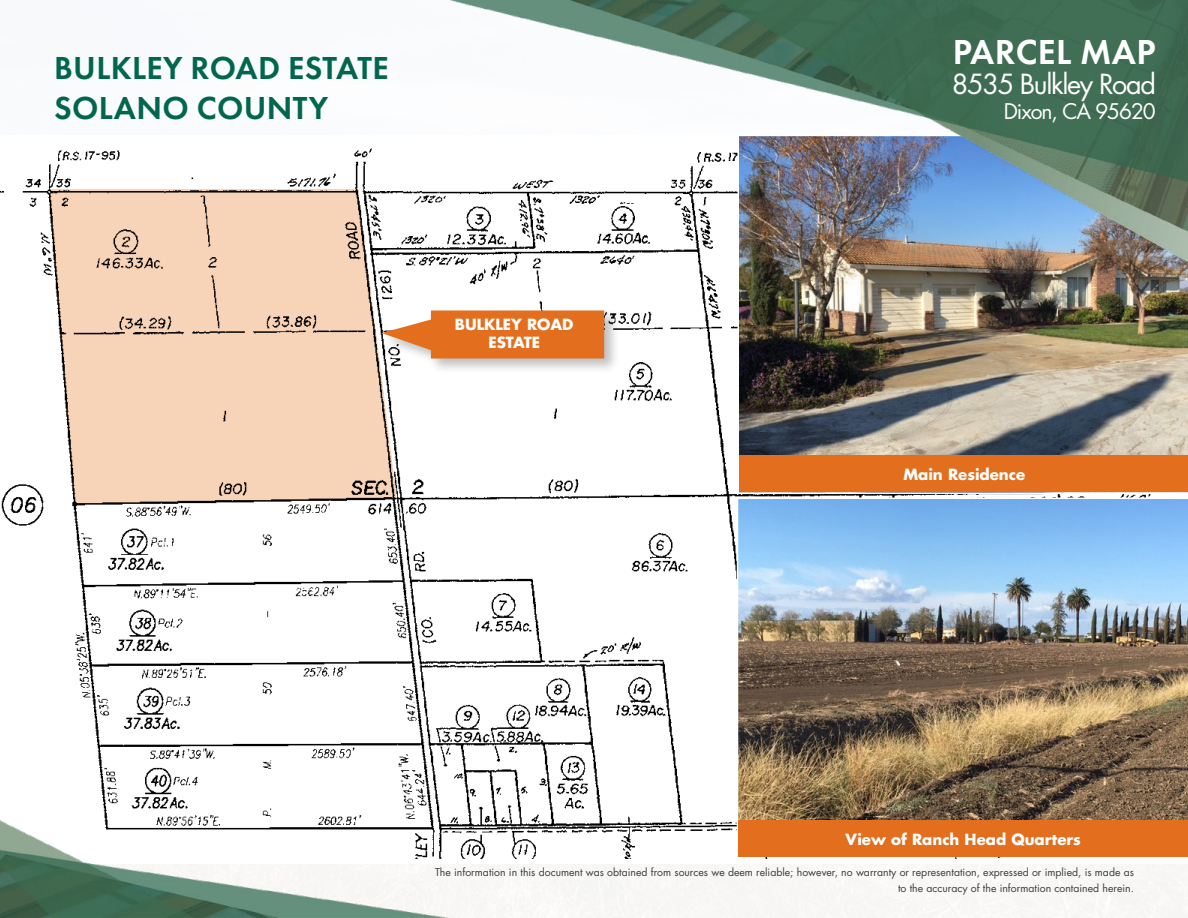
<style>
.page{position:relative;width:1188px;height:918px;background:#fff}
.page>*{position:absolute;margin:0;border:0;box-sizing:border-box;transform-origin:0 0}
.t1{font:600 36px "Futura PT";letter-spacing:.01em;color:#fff}
.t2{font:600 33px/39.6px "Futura PT";letter-spacing:.01em;color:#00674e}
.t3{font:27px "Futura Std";letter-spacing:-.05em;color:#fff}
.t4{font:21px "Futura Std";letter-spacing:-.05em;color:#fff}
.t5{font:700 15px/18px "Futura Std";color:#fff;text-align:center}
.t6{font:10.5px/16.5px "Futura Std";color:#3c3c41;text-align:right}
</style>
<div class="page">
<img style="left:0;top:0;width:1186px;height:918px">
<h2 class="t2" style="left:54px;top:48px;width:336px">BULKLEY ROAD ESTATE<br>SOLANO COUNTY</h2>
<h3 class="t5" style="left:455px;top:316px;width:120px">BULKLEY ROAD<br>ESTATE</h3>
<h1 class="t1" style="left:953px;top:30px;width:204px">PARCEL MAP</h1>
<h3 class="t3" style="left:952px;top:66px;width:206px">8535 Bulkley Road</h3>
<h3 class="t4" style="left:1004px;top:98px;width:154px">Dixon, CA 95620</h3>
<h3 class="t5" style="left:903px;top:465px;width:123px">Main Residence</h3>
<h3 class="t5" style="left:846px;top:830px;width:237px">View of Ranch Head Quarters</h3>
<p class="t6" style="left:435px;top:864px;width:700px">The information in this document was obtained from sources we deem reliable; however, no warranty or representation, expressed or implied, is made as to the accuracy of the information contained herein.</p>
</div>
